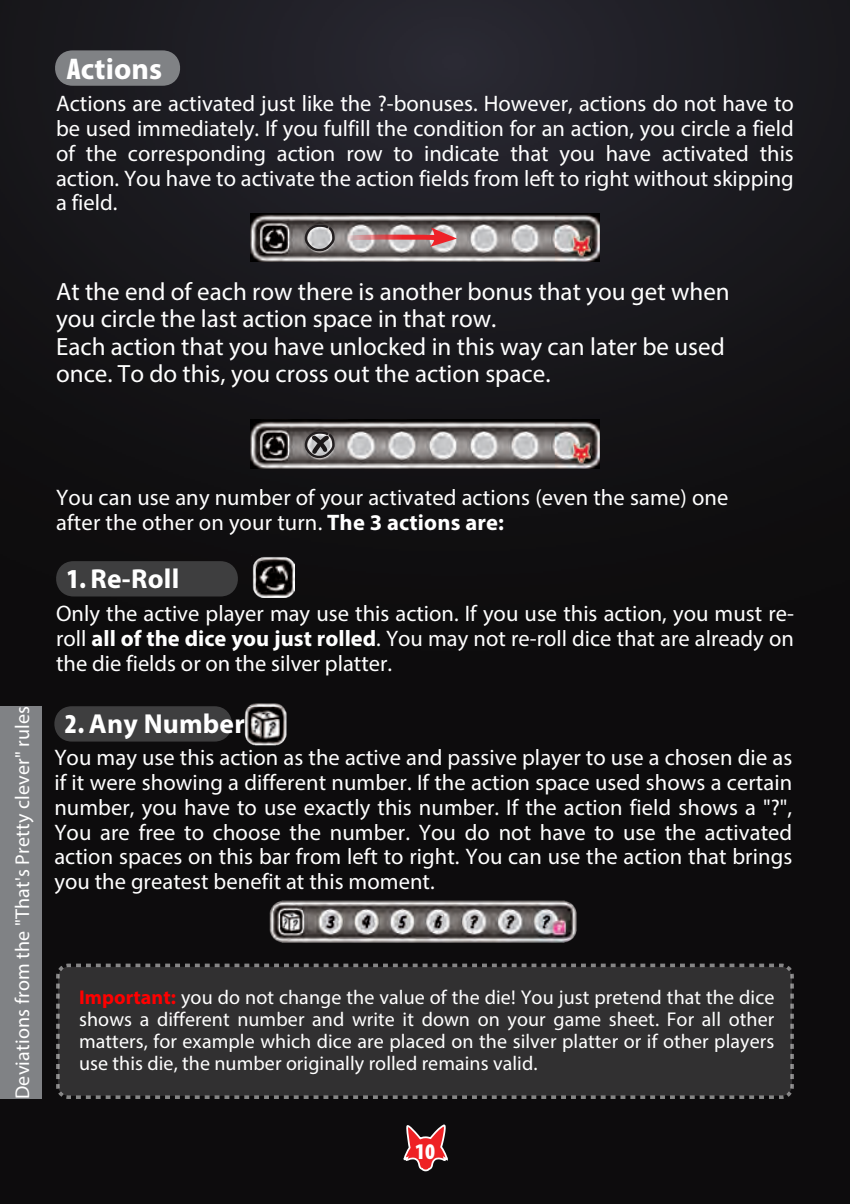
<style>
.page{position:relative;width:850px;height:1204px;background:#fff}
.page>*{position:absolute;margin:0;border:0;box-sizing:border-box;transform-origin:0 0}
.t1{font:700 30px "Myriad Pro";letter-spacing:.005em;color:#fff}
.t2{font:700 27.5px "Myriad Pro";letter-spacing:.01em;color:#fff}
.t3{font:25px/27.5px "Myriad Pro";color:#fff}
.t4{font:22.5px/24.8px "Myriad Pro";color:#fff;text-align:justify}
.t5{font:900 condensed 22.5px "Myriad Pro";color:#fff}
.t6{font:20px/22px "Myriad Pro";letter-spacing:.005em;color:#fff;text-align:justify}
.s1{font-weight:900;font-stretch:condensed}
.s2{font-weight:700}
.s3{font-weight:700;color:#f00}
</style>
<div class="page">
<img style="left:0;top:0;width:849px;height:1203px">
<svg style="left:402px;top:1109px;width:47px;height:63px;background:#6d2c2e"></svg>
<svg style="left:48px;top:706px;width:190px;height:35px;background:#383839"></svg>
<svg style="left:50px;top:561px;width:194px;height:35px;background:#39383a"></svg>
<svg style="left:49px;top:50px;width:137px;height:36px;background:#707275"></svg>
<svg style="left:55px;top:1100px;width:14px;height:1px"></svg>
<svg style="left:54px;top:961px;width:741px;height:139px;background:#313031"></svg>
<img style="left:250px;top:213px;width:349px;height:49px">
<svg style="left:344px;top:227px;width:113px;height:20px;background:#c19394"></svg>
<svg style="left:303px;top:223px;width:33px;height:29px"></svg>
<img style="left:250px;top:420px;width:349px;height:48px">
<svg style="left:303px;top:430px;width:33px;height:29px"></svg>
<img style="left:252px;top:555px;width:42px;height:43px">
<img style="left:244px;top:702px;width:42px;height:43px">
<div style="left:0;top:706px;width:42px;height:392px;background:#808285"></div>
<img style="left:262px;top:899px;width:322px;height:44px">
<h1 class="t1" style="left:67px;top:49px;width:97px"><span class="s1">A</span>ctions</h1>
<p class="t4" style="left:56px;top:91px;width:739px">Actions are activated just like the ?-bonuses. However, actions do not have to be used immediately. If you fulfill the condition for an action, you circle a field of the corresponding action row to indicate that you have activated this action. You have to activate the action fields from left to right without skipping a field.</p>
<p class="t3" style="left:56px;top:277px;width:674px">At the end of each row there is another bonus that you get when you circle the last action space in that row.<br>Each action that you have unlocked in this way can later be used once. To do this, you cross out the action space.</p>
<p class="t6" style="left:11px;top:1099px;width:395px;rotate:-90deg">Deviations from the "That's Pretty clever" rules</p>
<p class="t4" style="left:56px;top:485px;width:673px">You can use any number of your activated actions (even the same) one after the other on your turn. <span class="s2">The 3 actions are:</span></p>
<p class="t2" style="left:67px;top:561px;width:114px"><span class="s1">1.</span> Re-Roll</p>
<p class="t4" style="left:56px;top:601px;width:739px">Only the active player may use this action. If you use this action, you must re&shy;roll <span class="s2">all of the dice you just rolled</span>. You may not re-roll dice that are already on the die fields or on the silver platter.</p>
<p class="t2" style="left:65px;top:705px;width:181px"><span class="s1">2.</span>Any Number</p>
<p class="t4" style="left:54px;top:745px;width:739px">You may use this action as the active and passive player to use a chosen die as if it were showing a different number. If the action space used shows a certain number, you have to use exactly this number. If the action field shows a "?", You are free to choose the number. You do not have to use the activated action spaces on this bar from left to right. You can use the action that brings you the greatest benefit at this moment.</p>
<p class="t6" style="left:79px;top:986px;width:696px"><span class="s3">Important:</span> you do not change the value of the die! You just pretend that the dice shows a different number and write it down on your game sheet. For all other matters, for example which dice are placed on the silver platter or if other players use this die, the number originally rolled remains valid.</p>
<p class="t5" style="left:415px;top:1138px;width:21px">10</p>
</div>
